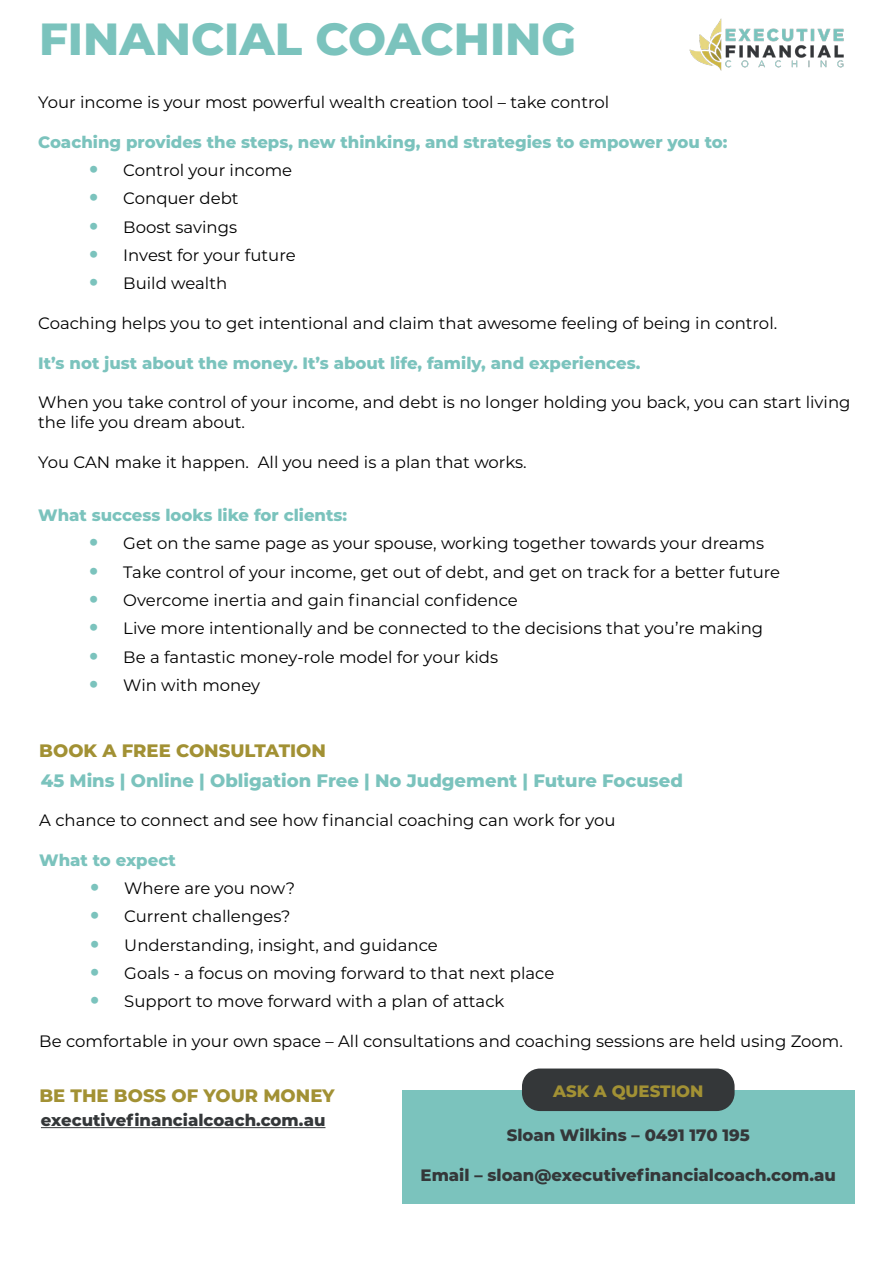
<style>
.page{position:relative;width:893px;height:1263px;background:#fff}
.page>*{position:absolute;margin:0;border:0;box-sizing:border-box;transform-origin:0 0}
.t1{font:800 45px "Montserrat";color:#7bc3bd}
.t2{font:800 18px "Montserrat";color:#7bc3bd}
.t3{font:800 18px "Montserrat";color:#a29134}
.t4{font:16.5px/19.8px "Montserrat";color:#000}
.t5{font:800 16.5px "Montserrat";color:#7bc3bd}
.t6{font:800 16.5px "Montserrat";color:#343739}
.t7{font:800 16.5px "Montserrat";color:#a29134}
.s1{font-weight:800;font-size:24px;color:#7bc3bd}
</style>
<div class="page">
<img style="left:689px;top:18px;width:155px;height:53px">
<hr style="left:41px;top:1127px;width:284px;height:1px;background:#343739">
<div style="left:402px;top:1090px;width:453px;height:114px;background:#7bc3bd"></div>
<div style="left:522px;top:1068px;width:213px;height:43px;background:#343739;border-radius:18px"></div>
<h1 class="t1" style="left:39px;top:6px;width:539px">FINANCIAL COACHING</h1>
<p class="t4" style="left:38px;top:92px;width:573px">Your income is your most powerful wealth creation tool – take control</p>
<p class="t5" style="left:38px;top:130px;width:691px">Coaching provides the steps, new thinking, and strategies to empower you to:</p>
<p class="t4" style="left:89px;top:160px;width:204px"><span class="s1">•</span> Control your income</p>
<p class="t4" style="left:89px;top:188px;width:151px"><span class="s1">•</span> Conquer debt</p>
<p class="t4" style="left:89px;top:216px;width:149px"><span class="s1">•</span> Boost savings</p>
<p class="t4" style="left:89px;top:245px;width:208px"><span class="s1">•</span> Invest for your future</p>
<p class="t4" style="left:89px;top:273px;width:139px"><span class="s1">•</span> Build wealth</p>
<p class="t4" style="left:38px;top:313px;width:740px">Coaching helps you to get intentional and claim that awesome feeling of being in control.</p>
<p class="t5" style="left:38px;top:351px;width:604px">It’s not just about the money. It’s about life, family, and experiences.</p>
<p class="t4" style="left:38px;top:392px;width:814px">When you take control of your income, and debt is no longer holding you back, you can start living the life you dream about.</p>
<p class="t4" style="left:38px;top:451px;width:490px">You CAN make it happen. All you need is a plan that works.</p>
<p class="t5" style="left:38px;top:503px;width:310px">What success looks like for clients:</p>
<p class="t4" style="left:89px;top:533px;width:676px"><span class="s1">•</span> Get on the same page as your spouse, working together towards your dreams</p>
<p class="t4" style="left:89px;top:561px;width:692px"><span class="s1">•</span> Take control of your income, get out of debt, and get on track for a better future</p>
<p class="t4" style="left:89px;top:590px;width:430px"><span class="s1">•</span> Overcome inertia and gain financial confidence</p>
<p class="t4" style="left:89px;top:618px;width:675px"><span class="s1">•</span> Live more intentionally and be connected to the decisions that you’re making</p>
<p class="t4" style="left:89px;top:646px;width:410px"><span class="s1">•</span> Be a fantastic money-role model for your kids</p>
<p class="t4" style="left:89px;top:675px;width:172px"><span class="s1">•</span> Win with money</p>
<p class="t3" style="left:39px;top:737px;width:288px">BOOK A FREE CONSULTATION</p>
<p class="t2" style="left:41px;top:767px;width:644px">45 Mins | Online | Obligation Free | No Judgement | Future Focused</p>
<p class="t4" style="left:39px;top:810px;width:578px">A chance to connect and see how financial coaching can work for you</p>
<p class="t5" style="left:39px;top:848px;width:138px">What to expect</p>
<p class="t4" style="left:90px;top:878px;width:206px"><span class="s1">•</span> Where are you now?</p>
<p class="t4" style="left:90px;top:906px;width:202px"><span class="s1">•</span> Current challenges?</p>
<p class="t4" style="left:90px;top:934px;width:349px"><span class="s1">•</span> Understanding, insight, and guidance</p>
<p class="t4" style="left:90px;top:962px;width:466px"><span class="s1">•</span> Goals - a focus on moving forward to that next place</p>
<p class="t4" style="left:90px;top:991px;width:416px"><span class="s1">•</span> Support to move forward with a plan of attack</p>
<p class="t4" style="left:39px;top:1030px;width:805px">Be comfortable in your own space – All consultations and coaching sessions are held using Zoom.</p>
<p class="t3" style="left:39px;top:1082px;width:297px">BE THE BOSS OF YOUR MONEY</p>
<p class="t6" style="left:41px;top:1108px;width:286px">executivefinancialcoach.com.au</p>
<p class="t7" style="left:553px;top:1079px;width:152px">ASK A QUESTION</p>
<p class="t6" style="left:507px;top:1123px;width:245px">Sloan Wilkins – 0491 170 195</p>
<p class="t6" style="left:421px;top:1163px;width:417px">Email – sloan@executivefinancialcoach.com.au</p>
</div>
